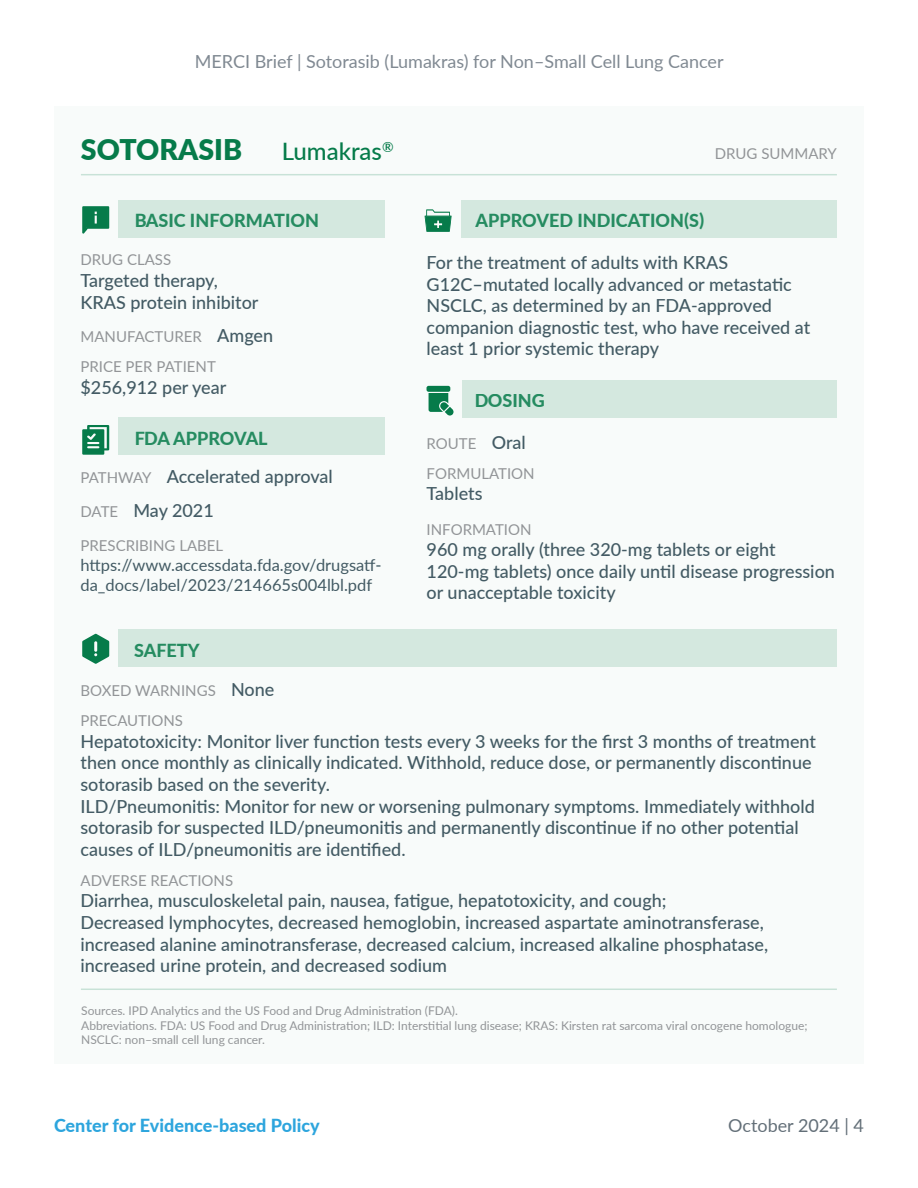
<style>
.page{position:relative;width:918px;height:1188px;background:#fff}
.page>*{position:absolute;margin:0;border:0;box-sizing:border-box;transform-origin:0 0}
.t1{font:900 28.5px "Lato";color:#067b4a}
.t2{font:500 24px "Lato";color:#067b4a}
.t3{font:500 18px/21.6px "Lato";color:#445b65}
.t4{font:800 18px "Lato";color:#067b4a}
.t5{font:18px "Lato";color:#808992}
.t6{font:800 18px "Lato";color:#2da5dd}
.t7{font:18px "Lato";color:#636f78}
.t8{font:16.5px/19.8px "Lato";color:#445b65}
.t9{font:15px/30px "Lato";color:#939598}
.t10{font:12px/14.4px "Lato";color:#939598}
.s1{font-weight:500;font-size:18px;color:#445b65}
.s2{font-weight:400;font-size:15px;color:#939598}
</style>
<div class="page">
<div style="left:54px;top:107px;width:810px;height:957px;background:#f8fbfa"></div>
<hr style="left:81px;top:174px;width:756px;height:1px;background:#067b4a">
<hr style="left:81px;top:989px;width:756px;height:1px;background:#067b4a">
<div style="left:119px;top:417px;width:266px;height:38px;background:#d4e8df"></div>
<div style="left:462px;top:380px;width:375px;height:38px;background:#d4e8df"></div>
<div style="left:119px;top:629px;width:718px;height:38px;background:#d4e8df"></div>
<div style="left:119px;top:200px;width:266px;height:38px;background:#d4e8df"></div>
<div style="left:461px;top:200px;width:376px;height:38px;background:#d4e8df"></div>
<div style="left:427px;top:386px;width:23px;height:6px;background:#067b4a;border-radius:2px"></div>
<svg style="left:429px;top:393px;width:25px;height:23px"></svg>
<svg style="left:82px;top:425px;width:27px;height:30px"></svg>
<svg style="left:82px;top:634px;width:27px;height:30px"></svg>
<svg style="left:425px;top:209px;width:27px;height:23px"></svg>
<svg style="left:82px;top:206px;width:27px;height:28px"></svg>
<p class="t5" style="left:195px;top:49px;width:530px">MERCI Brief | Sotorasib (Lumakras) for Non–Small Cell Lung Cancer</p>
<h1 class="t1" style="left:81px;top:128px;width:163px">SOTORASIB</h1>
<h2 class="t2" style="left:282px;top:134px;width:113px">Lumakras<sup>®</sup></h2>
<p class="t9" style="left:715px;top:138px;width:124px">DRUG SUMMARY</p>
<p class="t4" style="left:134px;top:207px;width:186px">BASIC INFORMATION</p>
<p class="t4" style="left:476px;top:207px;width:230px">APPROVED INDICATION(S)</p>
<p class="t9" style="left:81px;top:244px;width:92px">DRUG CLASS</p>
<p class="t3" style="left:81px;top:269px;width:180px">Targeted therapy,<br>KRAS protein inhibitor</p>
<p class="t9" style="left:81px;top:321px;width:194px">MANUFACTURER <span class="s1">Amgen<br></span>PRICE PER PATIENT</p>
<p class="t3" style="left:81px;top:376px;width:147px">$256,912 per year</p>
<p class="t4" style="left:134px;top:425px;width:135px">FDA APPROVAL</p>
<p class="t3" style="left:81px;top:459px;width:254px;line-height:33.6px"><span class="s2">PATHWAY</span> Accelerated approval<br><span class="s2">DATE</span> May 2021</p>
<p class="t9" style="left:81px;top:530px;width:144px">PRESCRIBING LABEL</p>
<p class="t8" style="left:81px;top:554px;width:303px">https://www.accessdata.fda.gov/drugsatf&shy;da_docs/label/2023/214665s004lbl.pdf</p>
<p class="t4" style="left:134px;top:637px;width:67px">SAFETY</p>
<p class="t3" style="left:427px;top:251px;width:385px">For the treatment of adults with KRAS G12C–mutated locally advanced or metastatic NSCLC, as determined by an FDA-approved companion diagnostic test, who have received at least 1 prior systemic therapy</p>
<p class="t4" style="left:474px;top:388px;width:72px">DOSING</p>
<p class="t9" style="left:427px;top:427px;width:110px">ROUTE <span class="s1">Oral<br></span>FORMULATION</p>
<p class="t3" style="left:427px;top:482px;width:57px">Tablets</p>
<p class="t9" style="left:427px;top:514px;width:106px">INFORMATION</p>
<p class="t3" style="left:427px;top:538px;width:410px">960 mg orally (three 320-mg tablets or eight<br>120-mg tablets) once daily until disease progression or unacceptable toxicity</p>
<p class="t9" style="left:81px;top:675px;width:195px">BOXED WARNINGS <span class="s1">None<br></span>PRECAUTIONS</p>
<p class="t3" style="left:81px;top:730px;width:737px">Hepatotoxicity: Monitor liver function tests every 3 weeks for the first 3 months of treatment then once monthly as clinically indicated. Withhold, reduce dose, or permanently discontinue sotorasib based on the severity.<br>ILD/Pneumonitis: Monitor for new or worsening pulmonary symptoms. Immediately withhold sotorasib for suspected ILD/pneumonitis and permanently discontinue if no other potential causes of ILD/pneumonitis are identified.</p>
<p class="t9" style="left:81px;top:865px;width:154px">ADVERSE REACTIONS</p>
<p class="t3" style="left:81px;top:889px;width:689px">Diarrhea, musculoskeletal pain, nausea, fatigue, hepatotoxicity, and cough;<br>Decreased lymphocytes, decreased hemoglobin, increased aspartate aminotransferase, increased alanine aminotransferase, decreased calcium, increased alkaline phosphatase, increased urine protein, and decreased sodium</p>
<p class="t10" style="left:81px;top:1003px;width:728px">Sources. IPD Analytics and the US Food and Drug Administration (FDA).<br>Abbreviations. FDA: US Food and Drug Administration; ILD: Interstitial lung disease; KRAS: Kirsten rat sarcoma viral oncogene homologue;<br>NSCLC: non–small cell lung cancer.</p>
<p class="t6" style="left:54px;top:1112px;width:267px">Center for Evidence-based Policy</p>
<p class="t7" style="left:728px;top:1113px;width:137px">October 2024 | 4</p>
</div>
